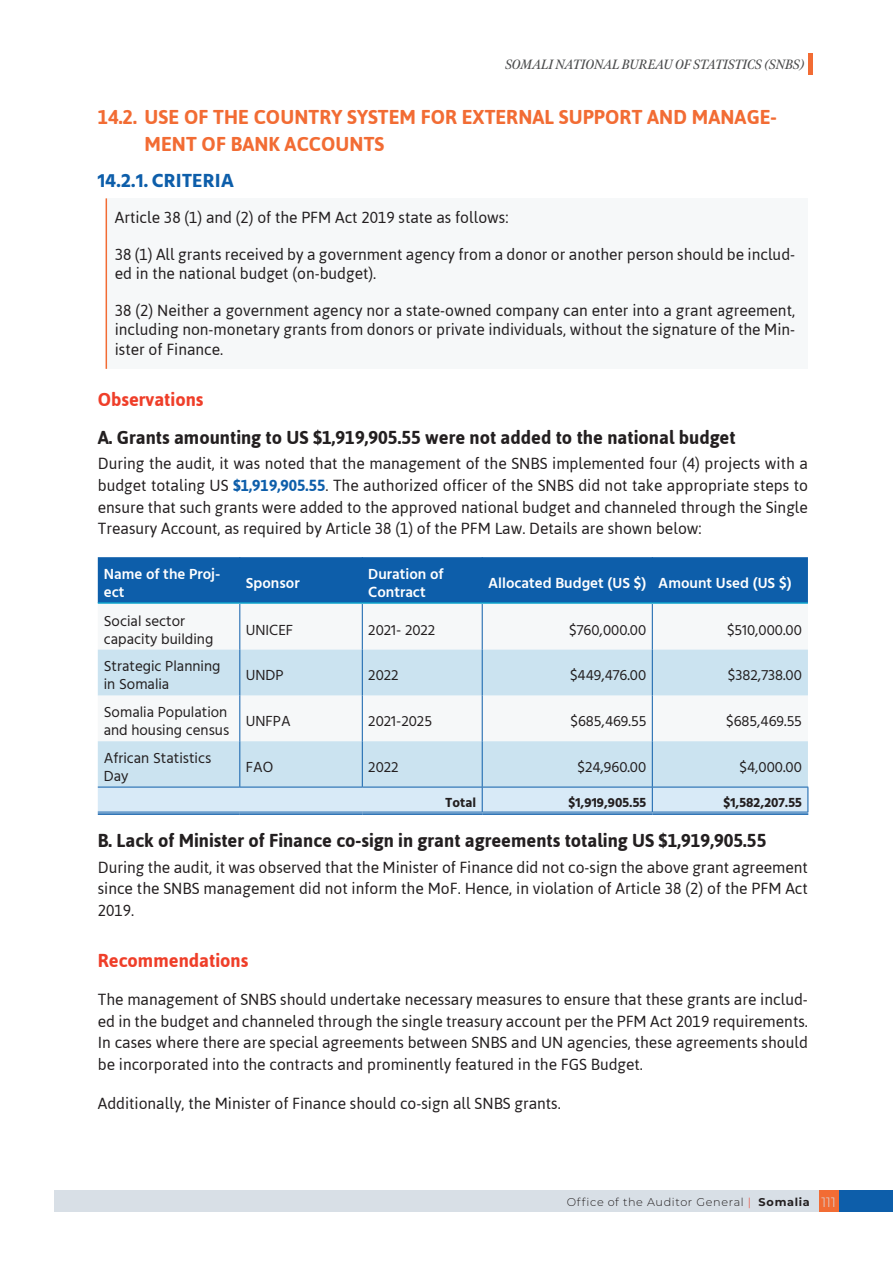
<style>
.page{position:relative;width:893px;height:1263px;background:#fff}
.page>*{position:absolute;margin:0;border:0;box-sizing:border-box;transform-origin:0 0}
.t1{font:700 22.5px/27px "Jaldi";letter-spacing:.005em;color:#f26c34}
.t2{font:700 21px "Jaldi";color:#231f20}
.t3{font:700 21px "Jaldi";color:#ef3e29}
.t4{font:700 19.5px "Hind";color:#0d5eaa}
.t5{font:18px/21.6px "Jaldi";color:#231f20}
.t6{font:15px/18px "Hind";color:#231f20}
.t7{font:600 15px/18px "Hind";color:#fff}
.t8{font:italic 600 13.5px "Meno Display Condensed";color:#4b4c4d}
.t9{font:700 13.5px "Hind";color:#231f20}
.t10{font:300 11.25px "Montserrat";letter-spacing:.055em;color:#231f20}
.s1{font-weight:700;color:#0d5eaa}
.s2{color:#ef3e29}
.s3{font-weight:700}
.s4{font-size:13.5px;color:#d8dfe6}
</style>
<div class="page">
<div style="left:106px;top:198px;width:702px;height:171px;background:#f6f8f9"></div>
<hr style="left:106px;top:198px;width:1px;height:171px;background:#f26c34">
<div style="left:98px;top:557px;width:710px;height:45px;background:#0d5eaa"></div>
<div style="left:98px;top:604px;width:710px;height:46px;background:#f6f8f9"></div>
<svg style="left:98px;top:650px;width:710px;height:137px;fill:#cbe3f0"></svg>
<hr style="left:239px;top:557px;width:1px;height:45px;background:#0d5eaa">
<hr style="left:362px;top:557px;width:1px;height:45px;background:#0d5eaa">
<hr style="left:482px;top:557px;width:1px;height:45px;background:#0d5eaa">
<hr style="left:652px;top:557px;width:1px;height:45px;background:#0d5eaa">
<hr style="left:239px;top:604px;width:1px;height:46px;background:#0d5eaa">
<hr style="left:362px;top:604px;width:1px;height:46px;background:#0d5eaa">
<hr style="left:482px;top:604px;width:1px;height:46px;background:#0d5eaa">
<hr style="left:652px;top:604px;width:1px;height:46px;background:#0d5eaa">
<hr style="left:239px;top:650px;width:1px;height:45px;background:#0d5eaa">
<hr style="left:362px;top:650px;width:1px;height:45px;background:#0d5eaa">
<hr style="left:482px;top:650px;width:1px;height:45px;background:#0d5eaa">
<hr style="left:652px;top:650px;width:1px;height:45px;background:#0d5eaa">
<hr style="left:239px;top:695px;width:1px;height:46px;background:#0d5eaa">
<hr style="left:362px;top:695px;width:1px;height:46px;background:#0d5eaa">
<hr style="left:482px;top:695px;width:1px;height:46px;background:#0d5eaa">
<hr style="left:652px;top:695px;width:1px;height:46px;background:#0d5eaa">
<hr style="left:239px;top:741px;width:1px;height:46px;background:#0d5eaa">
<hr style="left:362px;top:741px;width:1px;height:46px;background:#0d5eaa">
<hr style="left:482px;top:741px;width:1px;height:46px;background:#0d5eaa">
<hr style="left:652px;top:741px;width:1px;height:46px;background:#0d5eaa">
<hr style="left:98px;top:602px;width:142px;height:2px;background:#11a6ce">
<hr style="left:240px;top:602px;width:122px;height:2px;background:#11a6ce">
<hr style="left:362px;top:602px;width:120px;height:2px;background:#11a6ce">
<hr style="left:482px;top:602px;width:170px;height:2px;background:#11a6ce">
<hr style="left:652px;top:602px;width:156px;height:2px;background:#11a6ce">
<hr style="left:482px;top:813px;width:170px;height:2px;background:#0d5eaa">
<hr style="left:652px;top:813px;width:156px;height:2px;background:#0d5eaa">
<svg style="left:98px;top:787px;width:710px;height:26px;background:#cde2f2"></svg>
<hr style="left:98px;top:812px;width:142px;height:1px;background:#0d5eaa">
<hr style="left:98px;top:813px;width:142px;height:2px;background:#0d5eaa">
<hr style="left:240px;top:812px;width:122px;height:1px;background:#0d5eaa">
<hr style="left:240px;top:813px;width:122px;height:2px;background:#0d5eaa">
<hr style="left:362px;top:812px;width:120px;height:1px;background:#0d5eaa">
<hr style="left:362px;top:813px;width:120px;height:2px;background:#0d5eaa">
<div style="left:818px;top:1190px;width:21px;height:21px;background:#f26c34"></div>
<div style="left:54px;top:1190px;width:764px;height:21px;background:#d8dfe6"></div>
<div style="left:839px;top:1190px;width:54px;height:21px;background:#0d5eaa"></div>
<hr style="left:808px;top:53px;width:4px;height:22px;background:#f26c34">
<p class="t8" style="left:505px;top:56px;width:301px">SOMALI NATIONAL BUREAU OF STATISTICS (SNBS)</p>
<p class="t1" style="left:145px;top:102px;width:634px;text-indent:-47px">14.2. USE OF THE COUNTRY SYSTEM FOR EXTERNAL SUPPORT AND MANAGE-<br>MENT OF BANK ACCOUNTS</p>
<p class="t4" style="left:98px;top:169px;width:138px">14.2.1. CRITERIA</p>
<p class="t5" style="left:115px;top:199px;width:682px;line-height:36.5px">Article 38 (1) and (2) of the PFM Act 2019 state as follows:<br>38 (1) All grants received by a government agency from a donor or another person should be includ-</p>
<p class="t5" style="left:115px;top:255px;width:682px;line-height:36.5px">ed in the national budget (on-budget).<br>38 (2) Neither a government agency nor a state-owned company can enter into a grant agreement,</p>
<p class="t5" style="left:115px;top:319px;width:682px;line-height:19.5px">including non-monetary grants from donors or private individuals, without the signature of the Min&shy;ister of Finance.</p>
<p class="t3" style="left:98px;top:386px;width:107px">Observations</p>
<p class="t2" style="left:98px;top:424px;width:639px">A. Grants amounting to US $1,919,905.55 were not added to the national budget</p>
<p class="t5" style="left:98px;top:452px;width:712px;text-align:justify">During the audit, it was noted that the management of the SNBS implemented four (4) projects with a budget totaling US <span class="s1">$1,919,905.55</span>. The authorized officer of the SNBS did not take appropriate steps to ensure that such grants were added to the approved national budget and channeled through the Single Treasury Account, as required by Article 38 (1) of the PFM Law. Details are shown below:</p>
<p class="t7" style="left:104px;top:566px;width:118px">Name of the Proj&shy;ect</p>
<p class="t7" style="left:246px;top:575px;width:55px">Sponsor</p>
<p class="t7" style="left:368px;top:566px;width:77px">Duration of<br>Contract</p>
<p class="t7" style="left:488px;top:575px;width:305px">Allocated Budget (US $) Amount Used (US $)</p>
<p class="t6" style="left:104px;top:612px;width:111px">Social sector capacity building</p>
<p class="t6" style="left:246px;top:621px;width:49px">UNICEF</p>
<p class="t6" style="left:368px;top:621px;width:69px">2021- 2022</p>
<p class="t6" style="left:569px;top:621px;width:79px">$760,000.00</p>
<p class="t6" style="left:727px;top:621px;width:76px">$510,000.00</p>
<p class="t6" style="left:104px;top:658px;width:118px">Strategic Planning in Somalia</p>
<p class="t6" style="left:246px;top:667px;width:39px">UNDP</p>
<p class="t6" style="left:368px;top:667px;width:32px">2022</p>
<p class="t6" style="left:570px;top:667px;width:78px">$449,476.00</p>
<p class="t6" style="left:728px;top:667px;width:75px">$382,738.00</p>
<p class="t6" style="left:104px;top:704px;width:127px">Somalia Population and housing census</p>
<p class="t6" style="left:246px;top:713px;width:46px">UNFPA</p>
<p class="t6" style="left:368px;top:713px;width:65px">2021-2025</p>
<p class="t6" style="left:570px;top:713px;width:77px">$685,469.55</p>
<p class="t6" style="left:726px;top:713px;width:77px">$685,469.55</p>
<p class="t6" style="left:104px;top:750px;width:109px">African Statistics<br>Day</p>
<p class="t6" style="left:246px;top:759px;width:29px">FAO</p>
<p class="t6" style="left:368px;top:759px;width:32px">2022</p>
<p class="t6" style="left:577px;top:759px;width:70px">$24,960.00</p>
<p class="t6" style="left:740px;top:759px;width:64px">$4,000.00</p>
<p class="t9" style="left:445px;top:795px;width:32px">Total</p>
<p class="t9" style="left:568px;top:795px;width:79px">$1,919,905.55</p>
<p class="t9" style="left:723px;top:795px;width:80px">$1,582,207.55</p>
<p class="t2" style="left:98px;top:827px;width:670px">B. Lack of Minister of Finance co-sign in grant agreements totaling US $1,919,905.55</p>
<p class="t5" style="left:98px;top:856px;width:712px;text-align:justify">During the audit, it was observed that the Minister of Finance did not co-sign the above grant agreement since the SNBS management did not inform the MoF. Hence, in violation of Article 38 (2) of the PFM Act 2019.</p>
<p class="t3" style="left:98px;top:947px;width:152px">Recommendations</p>
<p class="t5" style="left:98px;top:988px;width:712px;text-align:justify">The management of SNBS should undertake necessary measures to ensure that these grants are includ&shy;ed in the budget and channeled through the single treasury account per the PFM Act 2019 requirements.<br>In cases where there are special agreements between SNBS and UN agencies, these agreements should be incorporated into the contracts and prominently featured in the FGS Budget.</p>
<p class="t5" style="left:98px;top:1092px;width:464px">Additionally, the Minister of Finance should co-sign all SNBS grants.</p>
<p class="t10" style="left:567px;top:1194px;width:271px">Office of the Auditor General <span class="s2">|</span> <span class="s3">Somalia</span> <span class="s4">111</span></p>
</div>
